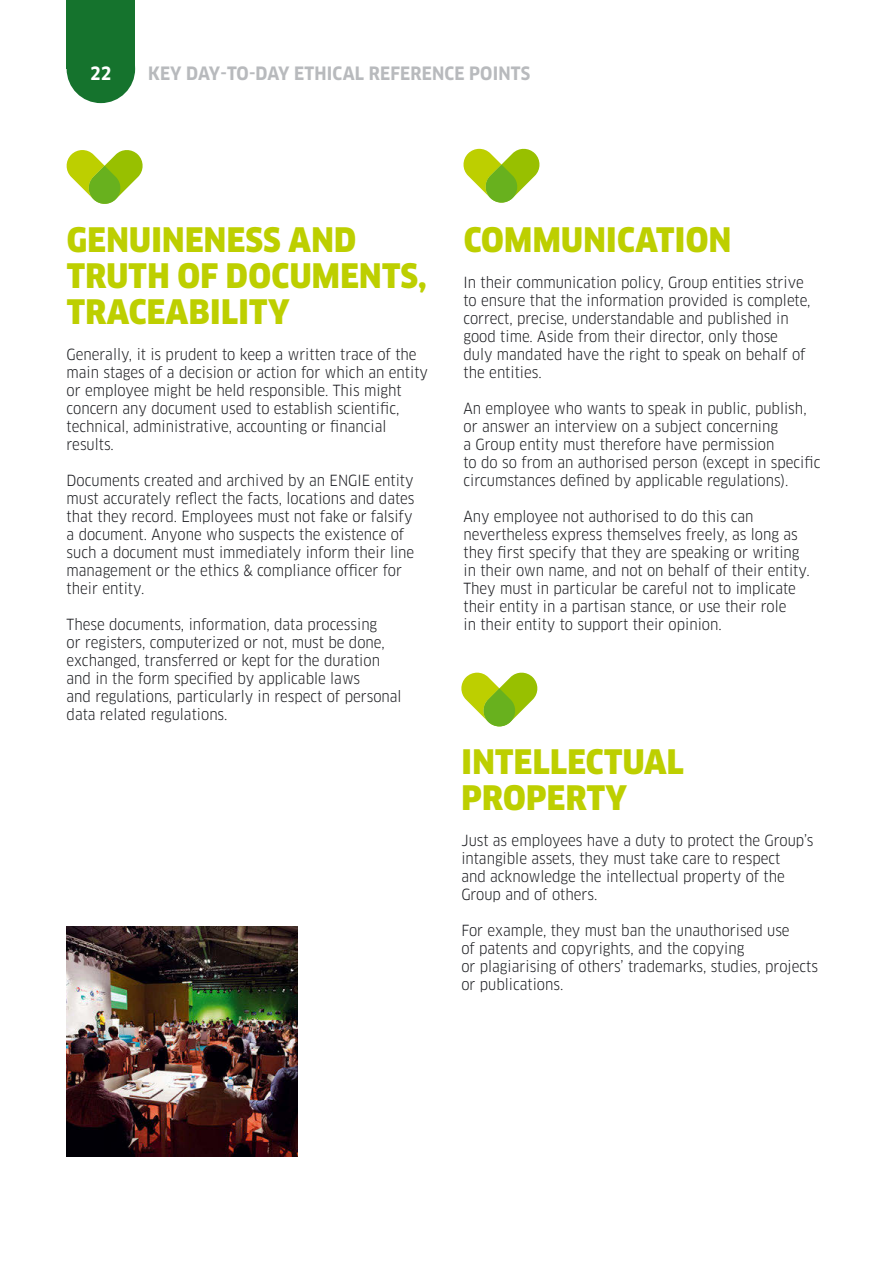
<style>
.page{position:relative;width:893px;height:1263px;background:#fff}
.page>*{position:absolute;margin:0;border:0;box-sizing:border-box;transform-origin:0 0}
.t1{font:900 condensed 33px/36px "Clan OT";letter-spacing:.01em;color:#bdcf00}
.t2{font:700 condensed 18px "Clan OT";letter-spacing:.01em;color:#b8babd}
.t3{font:700 condensed 18px "Clan OT";color:#fff}
.t4{font:condensed 15px/18px "Clan OT";color:#1b1c20}
</style>
<div class="page">
<div style="left:67px;top:0;width:68px;height:69px;background:#15732d"></div>
<div style="left:67px;top:35px;width:68px;height:68px;background:#15732d;border-radius:50%"></div>
<svg style="left:463px;top:148px;width:77px;height:55px"></svg>
<svg style="left:461px;top:672px;width:77px;height:55px"></svg>
<svg style="left:66px;top:150px;width:77px;height:54px"></svg>
<img style="left:67px;top:926px;width:230px;height:230px">
<p class="t3" style="left:90px;top:63px;width:23px">22</p>
<p class="t2" style="left:148px;top:63px;width:384px">KEY DAY-TO-DAY ETHICAL REFERENCE POINTS</p>
<h1 class="t1" style="left:67px;top:222px;width:361px">GENUINENESS AND<br>TRUTH OF DOCUMENTS,<br>TRACEABILITY</h1>
<p class="t4" style="left:67px;top:345px;width:363px">Generally, it is prudent to keep a written trace of the main stages of a decision or action for which an entity or employee might be held responsible. This might concern any document used to establish scientific, technical, administrative, accounting or financial results.</p>
<p class="t4" style="left:67px;top:471px;width:349px">Documents created and archived by an ENGIE entity must accurately reflect the facts, locations and dates that they record. Employees must not fake or falsify a document. Anyone who suspects the existence of such a document must immediately inform their line management or the ethics &amp; compliance officer for their entity.</p>
<p class="t4" style="left:67px;top:615px;width:336px">These documents, information, data processing<br>or registers, computerized or not, must be done, exchanged, transferred or kept for the duration and in the form specified by applicable laws<br>and regulations, particularly in respect of personal data related regulations.</p>
<h1 class="t1" style="left:464px;top:222px;width:269px">COMMUNICATION</h1>
<p class="t4" style="left:463px;top:273px;width:349px">In their communication policy, Group entities strive to ensure that the information provided is complete, correct, precise, understandable and published in good time. Aside from their director, only those duly mandated have the right to speak on behalf of the entities.</p>
<p class="t4" style="left:463px;top:399px;width:359px">An employee who wants to speak in public, publish, or answer an interview on a subject concerning<br>a Group entity must therefore have permission<br>to do so from an authorised person (except in specific circumstances defined by applicable regulations).</p>
<p class="t4" style="left:463px;top:507px;width:348px">Any employee not authorised to do this can nevertheless express themselves freely, as long as they first specify that they are speaking or writing in their own name, and not on behalf of their entity.<br>They must in particular be careful not to implicate their entity in a partisan stance, or use their role<br>in their entity to support their opinion.</p>
<h1 class="t1" style="left:462px;top:744px;width:224px">INTELLECTUAL<br>PROPERTY</h1>
<p class="t4" style="left:461px;top:831px;width:354px">Just as employees have a duty to protect the Group’s intangible assets, they must take care to respect<br>and acknowledge the intellectual property of the Group and of others.</p>
<p class="t4" style="left:461px;top:921px;width:358px">For example, they must ban the unauthorised use<br>of patents and copyrights, and the copying<br>or plagiarising of others’ trademarks, studies, projects or publications.</p>
</div>
